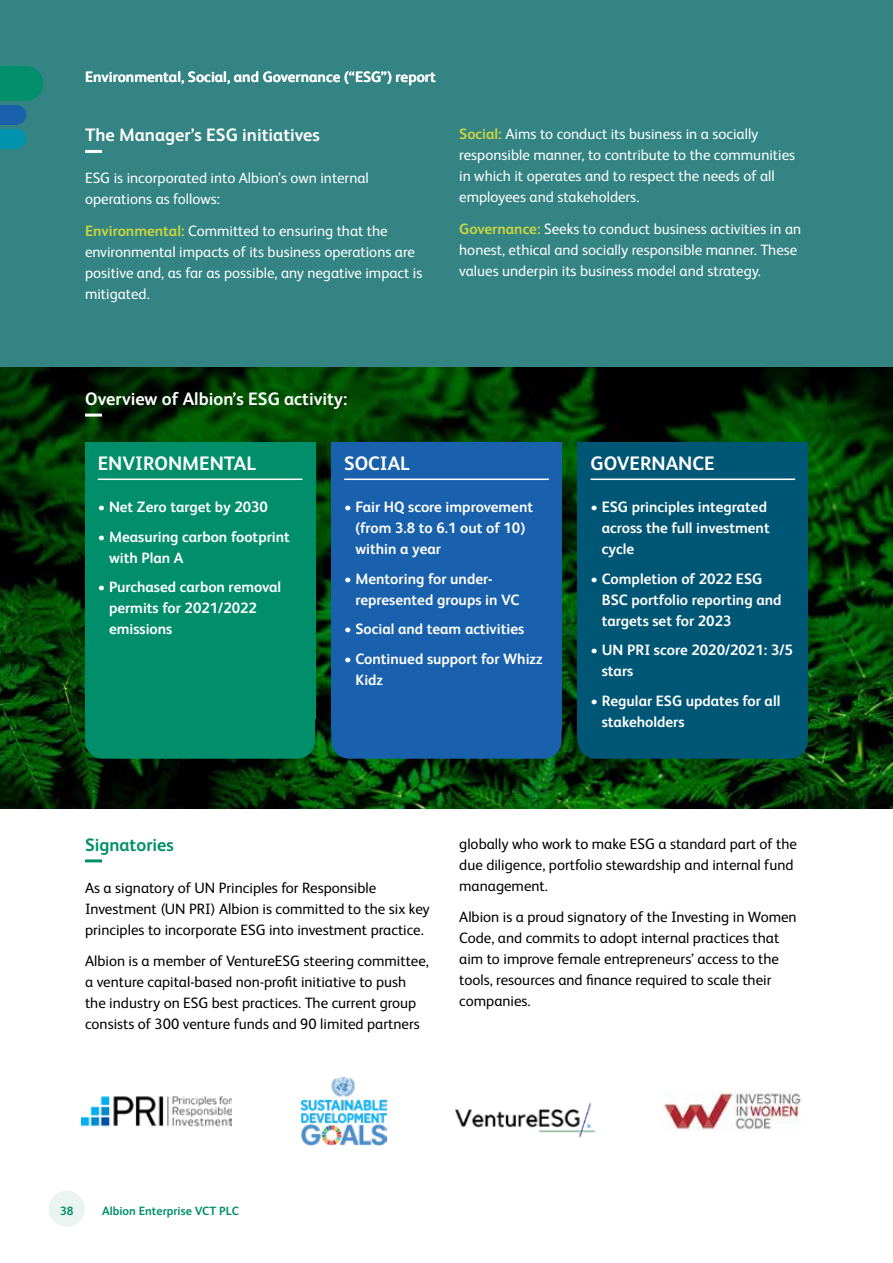
<style>
.page{position:relative;width:893px;height:1263px;background:#fff}
.page>*{position:absolute;margin:0;border:0;box-sizing:border-box;transform-origin:0 0}
.t1{font:700 19.5px "FS Albert Pro";color:#fff}
.t2{font:700 18px "FS Albert Pro";color:#fff}
.t3{font:700 18px "FS Albert Pro";color:#008f6a}
.t4{font:15px/21px "FS Albert Pro";color:#000}
.t5{font:15px/21px "FS Albert Pro";color:#fff}
.t6{font:700 15px/21px "FS Albert Pro";color:#fff}
.t7{font:700 12px "FS Albert Pro";color:#008f6a}
.s1{font-weight:700;color:#c7d540}
</style>
<div class="page">
<div style="left:0;top:0;width:893px;height:508px;background:#348484"></div>
<div style="left:7px;top:105px;width:19px;height:20px;background:#1961ac;border-radius:50%"></div>
<div style="left:0;top:105px;width:17px;height:20px;background:#1961ac"></div>
<div style="left:9px;top:66px;width:34px;height:35px;background:#008f6a;border-radius:50%"></div>
<div style="left:0;top:66px;width:26px;height:35px;background:#008f6a"></div>
<div style="left:0;top:129px;width:17px;height:19px;background:#0093b0"></div>
<div style="left:7px;top:129px;width:19px;height:19px;background:#0093b0;border-radius:50%"></div>
<img style="left:0;top:368px;width:893px;height:441px">
<hr style="left:85px;top:859px;width:17px;height:3px;background:#008f6a">
<hr style="left:85px;top:150px;width:17px;height:3px;background:#fff">
<hr style="left:85px;top:414px;width:17px;height:3px;background:#fff">
<div style="left:85px;top:481px;width:230px;height:278px;background:#008f6a;border-radius:18px"></div>
<div style="left:331px;top:481px;width:231px;height:278px;background:#1961ac;border-radius:18px"></div>
<div style="left:578px;top:481px;width:230px;height:278px;background:#005675;border-radius:18px"></div>
<div style="left:85px;top:442px;width:230px;height:276px;background:#008f6a"></div>
<hr style="left:98px;top:478px;width:204px;height:2px;background:#fff">
<div style="left:331px;top:442px;width:231px;height:289px;background:#1961ac"></div>
<hr style="left:344px;top:478px;width:205px;height:2px;background:#fff">
<div style="left:578px;top:442px;width:230px;height:297px;background:#005675"></div>
<hr style="left:591px;top:478px;width:204px;height:2px;background:#fff">
<img style="left:300px;top:1077px;width:86px;height:69px">
<img style="left:455px;top:1102px;width:141px;height:35px">
<img style="left:664px;top:1090px;width:138px;height:41px">
<img style="left:82px;top:1096px;width:150px;height:31px">
<div style="left:49px;top:1191px;width:36px;height:36px;background:#eaf4f1;border-radius:50%"></div>
<p class="t6" style="left:85px;top:65px;width:352px">Environmental, Social, and Governance (“ESG”) report</p>
<p class="t2" style="left:85px;top:123px;width:236px">The Manager’s ESG initiatives</p>
<p class="t5" style="left:85px;top:167px;width:285px">ESG is incorporated into Albion’s own internal operations as follows:</p>
<p class="t5" style="left:85px;top:219px;width:339px"><span class="s1">Environmental:</span> Committed to ensuring that the environmental impacts of its business operations are positive and, as far as possible, any negative impact is mitigated.</p>
<p class="t5" style="left:459px;top:122px;width:337px"><span class="s1">Social:</span> Aims to conduct its business in a socially responsible manner, to contribute to the communities in which it operates and to respect the needs of all employees and stakeholders.</p>
<p class="t5" style="left:459px;top:217px;width:343px"><span class="s1">Governance:</span> Seeks to conduct business activities in an honest, ethical and socially responsible manner. These values underpin its business model and strategy.</p>
<p class="t2" style="left:85px;top:386px;width:264px">Overview of Albion’s ESG activity:</p>
<h1 class="t1" style="left:98px;top:450px;width:160px">ENVIRONMENTAL</h1>
<p class="t6" style="left:98px;top:496px;width:172px">• Net Zero target by 2030</p>
<p class="t6" style="left:109px;top:525px;width:182px;text-indent:-11px">• Measuring carbon footprint with Plan A</p>
<p class="t6" style="left:109px;top:576px;width:174px;text-indent:-11px">• Purchased carbon removal permits for 2021/2022 emissions</p>
<h1 class="t1" style="left:344px;top:450px;width:67px">SOCIAL</h1>
<p class="t6" style="left:355px;top:496px;width:179px;text-indent:-11px">• Fair HQ score improvement (from 3.8 to 6.1 out of 10) within a year</p>
<p class="t6" style="left:355px;top:567px;width:166px;text-indent:-11px">• Mentoring for under&shy;represented groups in VC</p>
<p class="t6" style="left:344px;top:618px;width:182px">• Social and team activities</p>
<p class="t6" style="left:355px;top:647px;width:189px;text-indent:-11px">• Continued support for Whizz<br>Kidz</p>
<h1 class="t1" style="left:591px;top:450px;width:126px">GOVERNANCE</h1>
<p class="t6" style="left:602px;top:496px;width:169px;text-indent:-11px">• ESG principles integrated across the full investment cycle</p>
<p class="t6" style="left:602px;top:567px;width:181px;text-indent:-11px">• Completion of 2022 ESG<br>BSC portfolio reporting and targets set for 2023</p>
<p class="t6" style="left:602px;top:639px;width:193px;text-indent:-11px">• UN PRI score 2020/2021: 3/5 stars</p>
<p class="t6" style="left:602px;top:689px;width:180px;text-indent:-11px">• Regular ESG updates for all stakeholders</p>
<p class="t3" style="left:85px;top:832px;width:90px">Signatories</p>
<p class="t4" style="left:85px;top:876px;width:346px">As a signatory of UN Principles for Responsible<br>Investment (UN PRI) Albion is committed to the six key principles to incorporate ESG into investment practice.</p>
<p class="t4" style="left:85px;top:950px;width:345px">Albion is a member of VentureESG steering committee, a venture capital-based non-profit initiative to push the industry on ESG best practices. The current group consists of 300 venture funds and 90 limited partners</p>
<p class="t4" style="left:459px;top:832px;width:339px">globally who work to make ESG a standard part of the due diligence, portfolio stewardship and internal fund management.</p>
<p class="t4" style="left:459px;top:905px;width:339px">Albion is a proud signatory of the Investing in Women Code, and commits to adopt internal practices that aim to improve female entrepreneurs’ access to the tools, resources and finance required to scale their companies.</p>
<p class="t7" style="left:60px;top:1202px;width:15px">38</p>
<p class="t7" style="left:102px;top:1202px;width:138px">Albion Enterprise VCT PLC</p>
</div>
